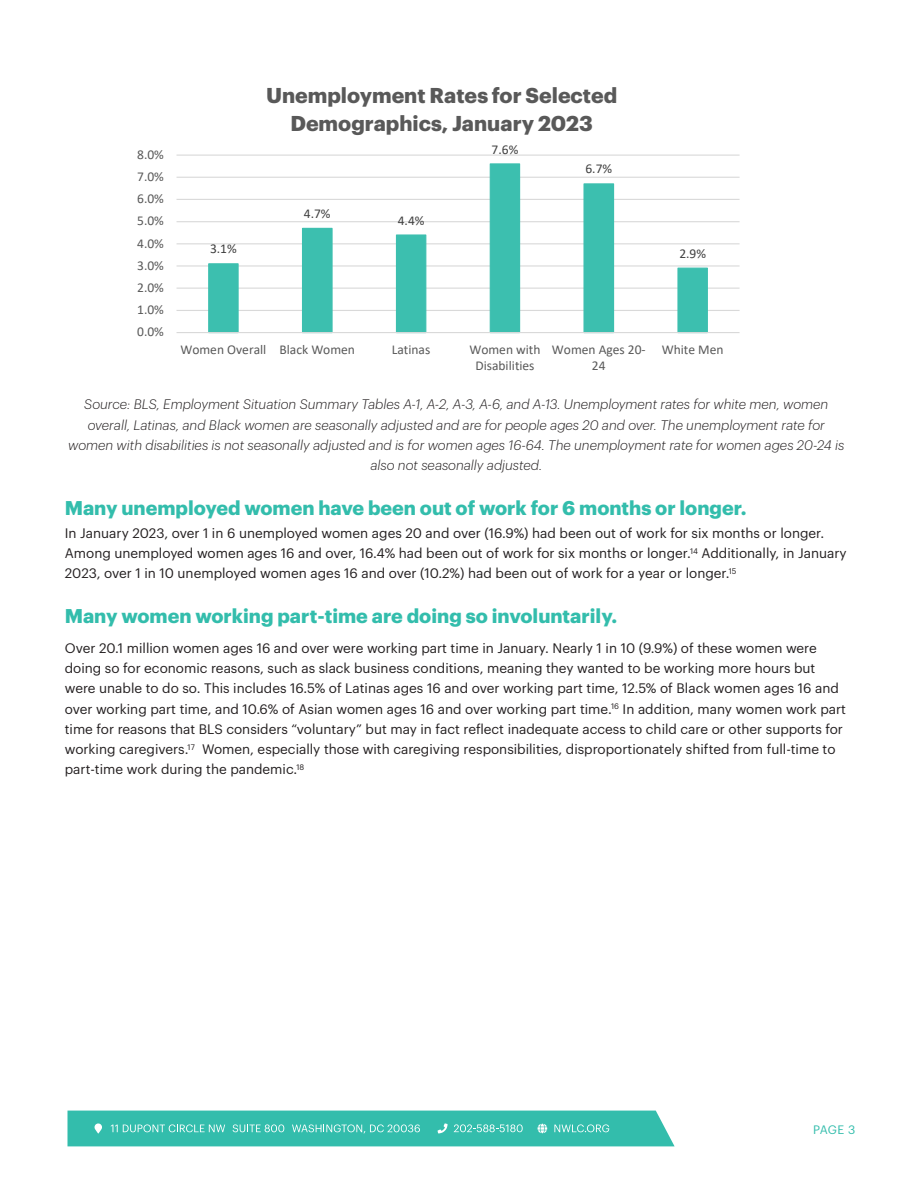
<style>
.page{position:relative;width:918px;height:1188px;background:#fff}
.page>*{position:absolute;margin:0;border:0;box-sizing:border-box;transform-origin:0 0}
.t1{font:700 21px/28.7px "Graphik";color:#595959;text-align:center}
.BODY_TEXT_SUBTITLE{font:700 19.5px "Graphik";color:#33bdac}
.BODY_TEXT_SUBTITLE-2{font:13.5px/20.2px "Graphik";color:#231f20}
.BODY_TEXT{font:italic 300 13.5px/20.2px "Graphik";color:#231f20;text-align:center}
.t2{font:13.5px/16.5px "Calibri";color:#595959;text-align:center}
.t3{font:13.5px "Calibri";color:#404040}
.t4{font:12px "Graphik";color:#33bdac}
</style>
<div class="page">
<svg style="left:67px;top:1111px;width:608px;height:35px;background:#40c1b1"></svg>
<hr style="left:177px;top:310px;width:563px;height:1px;background:#d9d9d9">
<hr style="left:177px;top:288px;width:563px;height:1px;background:#d9d9d9">
<hr style="left:177px;top:265px;width:563px;height:2px;background:#d9d9d9">
<hr style="left:177px;top:243px;width:563px;height:1px;background:#d9d9d9">
<hr style="left:177px;top:221px;width:563px;height:1px;background:#d9d9d9">
<hr style="left:177px;top:199px;width:563px;height:1px;background:#d9d9d9">
<hr style="left:177px;top:177px;width:563px;height:1px;background:#d9d9d9">
<hr style="left:177px;top:155px;width:563px;height:1px;background:#d9d9d9">
<svg style="left:208px;top:163px;width:500px;height:171px"></svg>
<hr style="left:177px;top:332px;width:563px;height:1px;background:#d9d9d9">
<p class="t2" style="left:137px;top:146px;width:28px">8.0%</p>
<p class="t2" style="left:137px;top:168px;width:28px">7.0%</p>
<p class="t2" style="left:137px;top:190px;width:28px">6.0%</p>
<p class="t2" style="left:137px;top:212px;width:28px">5.0%</p>
<p class="t2" style="left:137px;top:235px;width:28px">4.0%</p>
<p class="t2" style="left:137px;top:257px;width:28px">3.0%</p>
<p class="t2" style="left:137px;top:279px;width:28px">2.0%</p>
<p class="t2" style="left:137px;top:301px;width:28px">1.0%</p>
<p class="t2" style="left:137px;top:323px;width:28px">0.0%</p>
<p class="t1" style="left:266px;top:79px;width:352px">Unemployment Rates for Selected<br>Demographics, January 2023</p>
<p class="t3" style="left:210px;top:239px;width:28px">3.1%</p>
<p class="t3" style="left:304px;top:204px;width:28px">4.7%</p>
<p class="t3" style="left:398px;top:211px;width:28px">4.4%</p>
<p class="t3" style="left:492px;top:140px;width:28px">7.6%</p>
<p class="t3" style="left:585px;top:160px;width:28px">6.7%</p>
<p class="t3" style="left:679px;top:244px;width:28px">2.9%</p>
<p class="t2" style="left:180px;top:341px;width:176px">Women Overall Black Women</p>
<p class="t2" style="left:392px;top:341px;width:40px">Latinas</p>
<p class="t2" style="left:469px;top:341px;width:73px">Women with<br>Disabilities</p>
<p class="t2" style="left:552px;top:341px;width:95px">Women Ages 20-<br>24</p>
<p class="t2" style="left:662px;top:341px;width:63px">White Men</p>
<p class="BODY_TEXT" style="left:68px;top:393px;width:778px">Source: BLS, Employment Situation Summary Tables A-1, A-2, A-3, A-6, and A-13. Unemployment rates for white men, women overall, Latinas, and Black women are seasonally adjusted and are for people ages 20 and over. The unemployment rate for women with disabilities is not seasonally adjusted and is for women ages 16-64. The unemployment rate for women ages 20-24 is also not seasonally adjusted.</p>
<p class="BODY_TEXT_SUBTITLE" style="left:65px;top:493px;width:683px">Many unemployed women have been out of work for 6 months or longer.</p>
<p class="BODY_TEXT_SUBTITLE-2" style="left:65px;top:522px;width:783px">In January 2023, over 1 in 6 unemployed women ages 20 and over (16.9%) had been out of work for six months or longer.<br>Among unemployed women ages 16 and over, 16.4% had been out of work for six months or longer.<sup>14</sup> Additionally, in January<br>2023, over 1 in 10 unemployed women ages 16 and over (10.2%) had been out of work for a year or longer.<sup>15</sup></p>
<p class="BODY_TEXT_SUBTITLE" style="left:65px;top:601px;width:554px">Many women working part-time are doing so involuntarily.</p>
<p class="BODY_TEXT_SUBTITLE-2" style="left:65px;top:637px;width:783px">Over 20.1 million women ages 16 and over were working part time in January. Nearly 1 in 10 (9.9%) of these women were doing so for economic reasons, such as slack business conditions, meaning they wanted to be working more hours but were unable to do so. This includes 16.5% of Latinas ages 16 and over working part time, 12.5% of Black women ages 16 and over working part time, and 10.6% of Asian women ages 16 and over working part time.<sup>16</sup> In addition, many women work part time for reasons that BLS considers “voluntary” but may in fact reflect inadequate access to child care or other supports for working caregivers.<sup>17</sup> Women, especially those with caregiving responsibilities, disproportionately shifted from full-time to part-time work during the pandemic.<sup>18</sup></p>
<p class="t4" style="left:813px;top:1120px;width:44px">PAGE 3</p>
</div>
